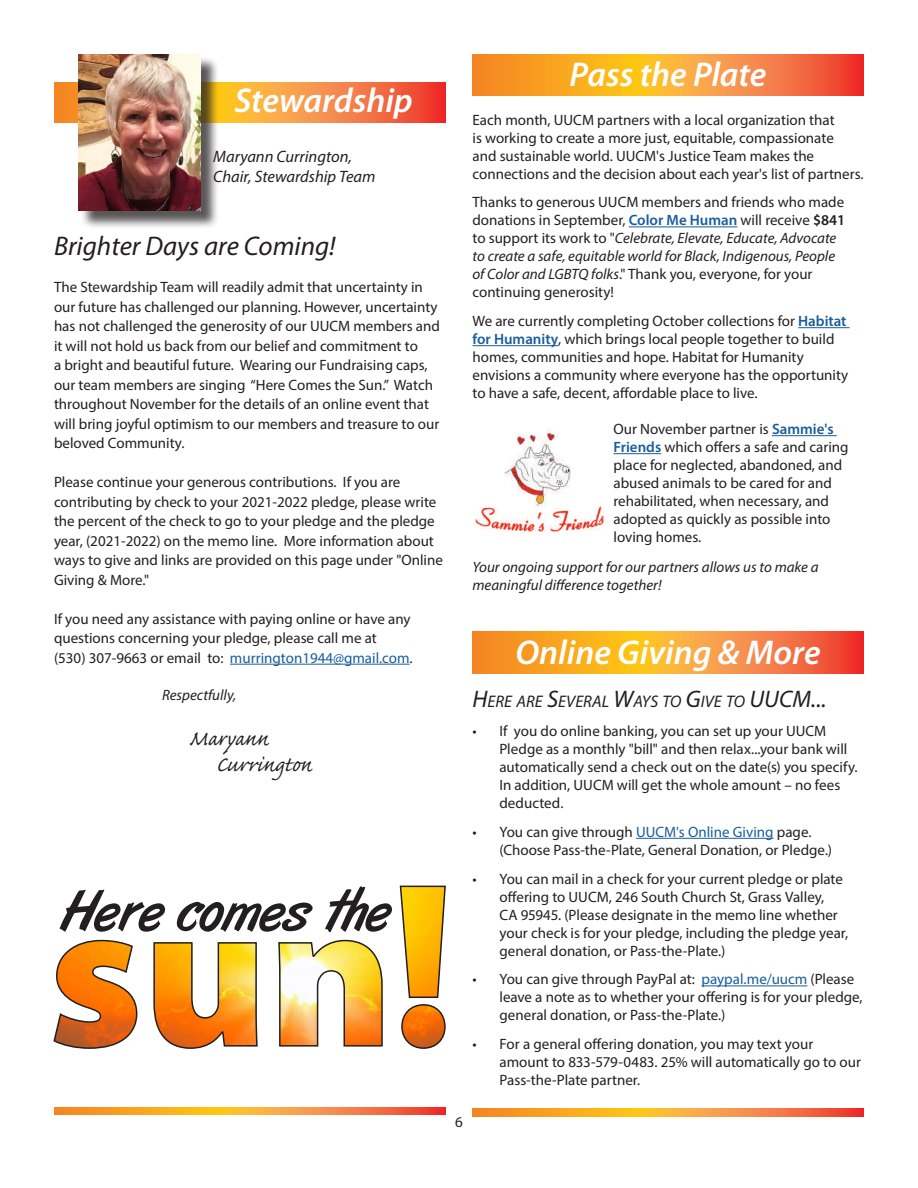
<style>
.page{position:relative;width:918px;height:1188px;background:#fff}
.page>*{position:absolute;margin:0;border:0;box-sizing:border-box;transform-origin:0 0}
.t1{font:italic 600 34.5px "Myriad Pro";color:#fff}
.t2{font:italic 27px "Myriad Pro";color:#231f20}
.t3{font:27px/25.5px "Caflisch Script Pro";letter-spacing:.005em;color:#231f20}
.t4{font:italic 16.8px "Myriad Pro";color:#231f20}
.t5{font:italic 16.5px/19.8px "Myriad Pro";color:#231f20}
.t6{font:15px/18px "Myriad Pro";color:#231f20}
.t7{font:italic 15px/18.8px "Myriad Pro";color:#231f20}
.s1{color:#175d9e}
.s2{font-weight:600;color:#175d9e}
.s3{font-weight:600}
.s4{font-style:italic}
.s5{font-size:24px}
</style>
<div class="page">
<svg style="left:54px;top:82px;width:392px;height:41px;background:#f5853c"></svg>
<hr style="left:230px;top:664px;width:180px;height:1px;background:#175d9e">
<div style="left:81px;top:56px;width:138px;height:174px;background:#231f20;opacity:.75"></div>
<img style="left:78px;top:54px;width:123px;height:157px">
<hr style="left:636px;top:838px;width:138px;height:1px;background:#175d9e">
<hr style="left:701px;top:986px;width:106px;height:1px;background:#175d9e">
<svg style="left:472px;top:631px;width:392px;height:42px;background:#f79330"></svg>
<svg style="left:472px;top:54px;width:392px;height:41px;background:#f79330"></svg>
<hr style="left:629px;top:227px;width:108px;height:1px;background:#175d9e">
<hr style="left:798px;top:327px;width:52px;height:1px;background:#175d9e">
<hr style="left:472px;top:345px;width:86px;height:1px;background:#175d9e">
<hr style="left:772px;top:435px;width:65px;height:1px;background:#175d9e">
<hr style="left:614px;top:453px;width:47px;height:1px;background:#175d9e">
<img style="left:474px;top:428px;width:130px;height:106px">
<svg style="left:472px;top:1109px;width:392px;height:7px;background:#f79230"></svg>
<svg style="left:53px;top:885px;width:393px;height:164px"></svg>
<svg style="left:54px;top:1107px;width:392px;height:7px;background:#f79230"></svg>
<h1 class="t1" style="left:234px;top:78px;width:180px">Stewardship</h1>
<p class="t5" style="left:213px;top:147px;width:164px">Maryann Currington,<br>Chair, Stewardship Team</p>
<h2 class="t2" style="left:54px;top:229px;width:283px">Brighter Days are Coming!</h2>
<p class="t6" style="left:54px;top:277px;width:387px;line-height:19.5px">The Stewardship Team will readily admit that uncertainty in our future has challenged our planning. However, uncertainty has not challenged the generosity of our UUCM members and it will not hold us back from our belief and commitment to<br>a bright and beautiful future. Wearing our Fundraising caps, our team members are singing “Here Comes the Sun.” Watch throughout November for the details of an online event that will bring joyful optimism to our members and treasure to our beloved Community.</p>
<p class="t6" style="left:54px;top:472px;width:390px;line-height:19.5px">Please continue your generous contributions. If you are contributing by check to your 2021-2022 pledge, please write the percent of the check to go to your pledge and the pledge year, (2021-2022) on the memo line. More information about ways to give and links are provided on this page under "Online Giving &amp; More."</p>
<p class="t6" style="left:54px;top:609px;width:360px;line-height:19.5px">If you need any assistance with paying online or have any questions concerning your pledge, please call me at<br>(530) 307-9663 or email to: <span class="s1">murrington1944@gmail.com</span>.</p>
<p class="t7" style="left:162px;top:686px;width:76px">Respectfully,</p>
<h2 class="t3" style="left:216px;top:729px;width:98px;text-indent:-27px">Maryann<br>Currington</h2>
<h1 class="t1" style="left:570px;top:53px;width:198px">Pass the Plate</h1>
<p class="t6" style="left:472px;top:110px;width:393px">Each month, UUCM partners with a local organization that<br>is working to create a more just, equitable, compassionate<br>and sustainable world. UUCM's Justice Team makes the connections and the decision about each year's list of partners.</p>
<p class="t6" style="left:472px;top:193px;width:374px">Thanks to generous UUCM members and friends who made donations in September, <span class="s2">Color Me Human</span> will receive <span class="s3">$841 </span>to support its work to "<span class="s4">Celebrate, Elevate, Educate, Advocate to create a safe, equitable world for Black, Indigenous, People of Color and LGBTQ folks</span>." Thank you, everyone, for your continuing generosity!</p>
<p class="t6" style="left:472px;top:312px;width:377px">We are currently completing October collections for <span class="s2">Habitat for Humanity</span>, which brings local people together to build homes, communities and hope. Habitat for Humanity envisions a community where everyone has the opportunity to have a safe, decent, affordable place to live.</p>
<p class="t6" style="left:614px;top:420px;width:237px">Our November partner is <span class="s2">Sammie's<br>Friends</span> which offers a safe and caring place for neglected, abandoned, and abused animals to be cared for and rehabilitated, when necessary, and adopted as quickly as possible into loving homes.</p>
<p class="t7" style="left:472px;top:557px;width:348px">Your ongoing support for our partners allows us to make a meaningful difference together!</p>
<h1 class="t1" style="left:515px;top:631px;width:307px">Online Giving &amp; More</h1>
<p class="t4" style="left:472px;top:691px;width:356px"><span class="s5">H</span>ERE ARE <span class="s5">S</span>EVERAL <span class="s5">W</span>AYS TO <span class="s5">G</span>IVE TO <span class="s5">UUCM...</span></p>
<p class="t6" style="left:500px;top:722px;width:360px;text-indent:-27px">• If you do online banking, you can set up your UUCM Pledge as a monthly "bill" and then relax...your bank will automatically send a check out on the date(s) you specify.<br>In addition, UUCM will get the whole amount – no fees deducted.</p>
<p class="t6" style="left:500px;top:823px;width:334px;text-indent:-27px">• You can give through <span class="s1">UUCM's Online Giving</span> page. (Choose Pass-the-Plate, General Donation, or Pledge.)</p>
<p class="t6" style="left:500px;top:869px;width:350px;text-indent:-27px">• You can mail in a check for your current pledge or plate offering to UUCM, 246 South Church St, Grass Valley,<br>CA 95945. (Please designate in the memo line whether your check is for your pledge, including the pledge year, general donation, or Pass-the-Plate.)</p>
<p class="t6" style="left:500px;top:970px;width:365px;text-indent:-27px">• You can give through PayPal at: <span class="s1">paypal.me/uucm</span> (Please leave a note as to whether your offering is for your pledge, general donation, or Pass-the-Plate.)</p>
<p class="t6" style="left:500px;top:1035px;width:363px;text-indent:-27px">• For a general offering donation, you may text your amount to 833-579-0483. 25% will automatically go to our<br>Pass-the-Plate partner.</p>
<p class="t6" style="left:455px;top:1113px;width:9px">6</p>
</div>
